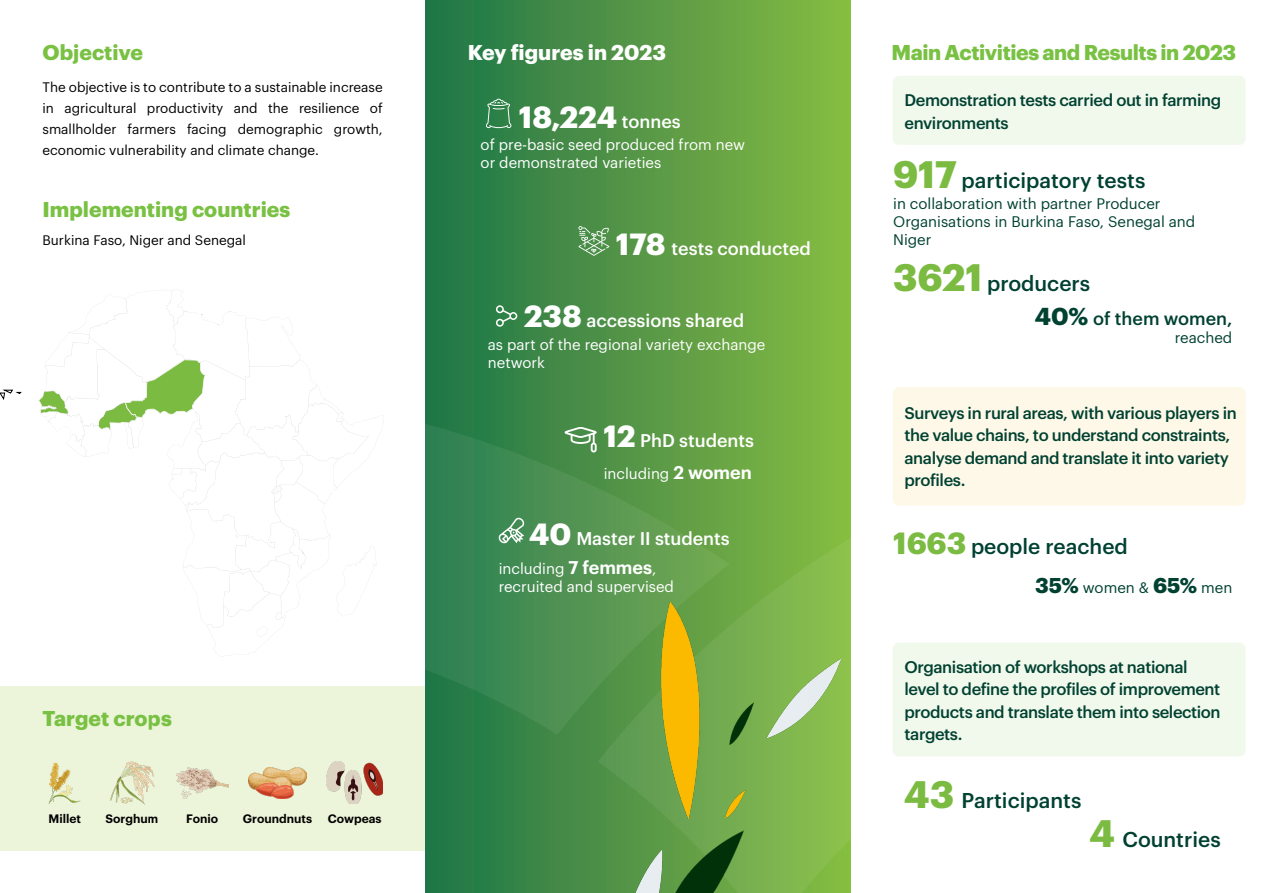
<style>
.page{position:relative;width:1276px;height:893px;background:#fff}
.page>*{position:absolute;margin:0;border:0;box-sizing:border-box;transform-origin:0 0}
.t1{font:700 30px "Graphik";color:#fff}
.t2{font:500 21px "Graphik";color:#004131}
.t3{font:700 21px "Graphik";color:#79c142}
.t4{font:700 21px "Graphik";letter-spacing:-.02em;color:#79c142}
.t5{font:700 21px "Graphik";color:#fff}
.t6{font:500 18px "Graphik";color:#fff}
.t7{font:500 18px "Graphik";color:#004131}
.t8{font:500 16.5px/22.5px "Graphik";letter-spacing:-.025em;color:#004131}
.t9{font:15px/18px "Graphik";color:#fff}
.t10{font:15px/18px "Graphik";color:#004131}
.t11{font:13.5px/21px "Graphik";color:#000;text-align:justify}
.t12{font:600 12px "Graphik";color:#000}
.s1{font-weight:500;font-size:18px}
.s2{font-weight:700;font-size:30px}
.s3{font-weight:600;font-size:18px}
.s4{font-weight:700;font-size:37.5px;color:#7cbb42}
.s5{font-weight:700;font-size:24px}
.s6{font-weight:700;font-size:30px;color:#7cbb42}
.s7{font-weight:700;font-size:21px}
</style>
<div class="page">
<svg style="left:38px;top:291px;width:338px;height:354px"></svg>
<svg style="left:0;top:390px;width:22px;height:10px"></svg>
<div style="left:0;top:686px;width:425px;height:164px;background:#ecf4d9"></div>
<img style="left:248px;top:768px;width:58px;height:30px">
<img style="left:110px;top:762px;width:44px;height:42px">
<img style="left:49px;top:762px;width:32px;height:42px">
<img style="left:327px;top:762px;width:56px;height:42px">
<img style="left:176px;top:768px;width:52px;height:30px">
<div style="left:425px;top:0;width:425px;height:893px;background:linear-gradient(to right,#1e7348,#89bc42)"></div>
<svg style="left:598px;top:414px;width:252px;height:479px;background:#74af45"></svg>
<svg style="left:425px;top:414px;width:305px;height:321px;background:#488e4e"></svg>
<img style="left:623px;top:602px;width:217px;height:291px">
<svg style="left:486px;top:99px;width:26px;height:29px"></svg>
<svg style="left:578px;top:226px;width:31px;height:30px"></svg>
<svg style="left:496px;top:305px;width:21px;height:22px"></svg>
<svg style="left:564px;top:427px;width:32px;height:25px"></svg>
<svg style="left:498px;top:518px;width:27px;height:26px"></svg>
<div style="left:892px;top:76px;width:353px;height:69px;background:#f1f8ec;border-radius:6px"></div>
<div style="left:892px;top:387px;width:353px;height:119px;background:#fef8e8;border-radius:6px"></div>
<div style="left:892px;top:642px;width:353px;height:114px;background:#f1f8ec;border-radius:6px"></div>
<p class="t3" style="left:43px;top:36px;width:102px">Objective</p>
<p class="t11" style="left:43px;top:75px;width:342px">The objective is to contribute to a sustainable increase in agricultural productivity and the resilience of smallholder farmers facing demographic growth, economic vulnerability and climate change.</p>
<p class="t3" style="left:43px;top:193px;width:249px">Implementing countries</p>
<p class="t11" style="left:43px;top:228px;width:205px">Burkina Faso, Niger and Senegal</p>
<p class="t3" style="left:43px;top:702px;width:131px">Target crops</p>
<p class="t12" style="left:48px;top:810px;width:34px">Millet</p>
<p class="t12" style="left:106px;top:810px;width:55px">Sorghum</p>
<p class="t12" style="left:186px;top:810px;width:34px">Fonio</p>
<p class="t12" style="left:243px;top:810px;width:71px">Groundnuts</p>
<p class="t12" style="left:328px;top:810px;width:55px">Cowpeas</p>
<p class="t5" style="left:468px;top:36px;width:200px">Key figures in 2023</p>
<p class="t1" style="left:519px;top:94px;width:163px">18,224 <span class="s1">tonnes</span></p>
<p class="t9" style="left:480px;top:134px;width:266px">of pre-basic seed produced from new or demonstrated varieties</p>
<p class="t6" style="left:616px;top:234px;width:197px"><span class="s2">178</span> tests conducted</p>
<p class="t6" style="left:524px;top:307px;width:222px"><span class="s2">238</span> accessions shared</p>
<p class="t9" style="left:488px;top:334px;width:279px">as part of the regional variety exchange network</p>
<p class="t6" style="left:603px;top:427px;width:152px"><span class="s2">12</span> PhD students</p>
<p class="t9" style="left:603px;top:464px;width:150px">including <span class="s3">2 women</span></p>
<p class="t6" style="left:529px;top:525px;width:202px"><span class="s2">40</span> Master II students</p>
<p class="t9" style="left:499px;top:558px;width:177px">including <span class="s3">7 femmes</span>, recruited and supervised</p>
<p class="t4" style="left:891px;top:36px;width:346px">Main Activities and Results in 2023</p>
<p class="t8" style="left:904px;top:87px;width:318px">Demonstration tests carried out in farming environments</p>
<p class="t2" style="left:893px;top:164px;width:254px"><span class="s4">917</span> participatory tests</p>
<p class="t10" style="left:893px;top:193px;width:304px">in collaboration with partner Producer<br>Organisations in Burkina Faso, Senegal and<br>Niger</p>
<p class="t2" style="left:893px;top:268px;width:199px"><span class="s4">3621</span> producers</p>
<p class="t7" style="left:1035px;top:305px;width:199px"><span class="s5">40%</span> of them women,</p>
<p class="t10" style="left:1174px;top:327px;width:59px">reached</p>
<p class="t8" style="left:904px;top:400px;width:334px">Surveys in rural areas, with various players in the value chains, to understand constraints, analyse demand and translate it into variety profiles.</p>
<p class="t2" style="left:893px;top:530px;width:236px"><span class="s6">1663</span> people reached</p>
<p class="t10" style="left:1035px;top:577px;width:199px"><span class="s7">35%</span> women &amp; <span class="s7">65%</span> men</p>
<p class="t8" style="left:904px;top:654px;width:318px">Organisation of workshops at national level to define the profiles of improvement products and translate them into selection targets.</p>
<p class="t2" style="left:904px;top:784px;width:179px"><span class="s4">43</span> Participants</p>
<p class="t2" style="left:1089px;top:823px;width:133px"><span class="s4">4</span> Countries</p>
</div>
